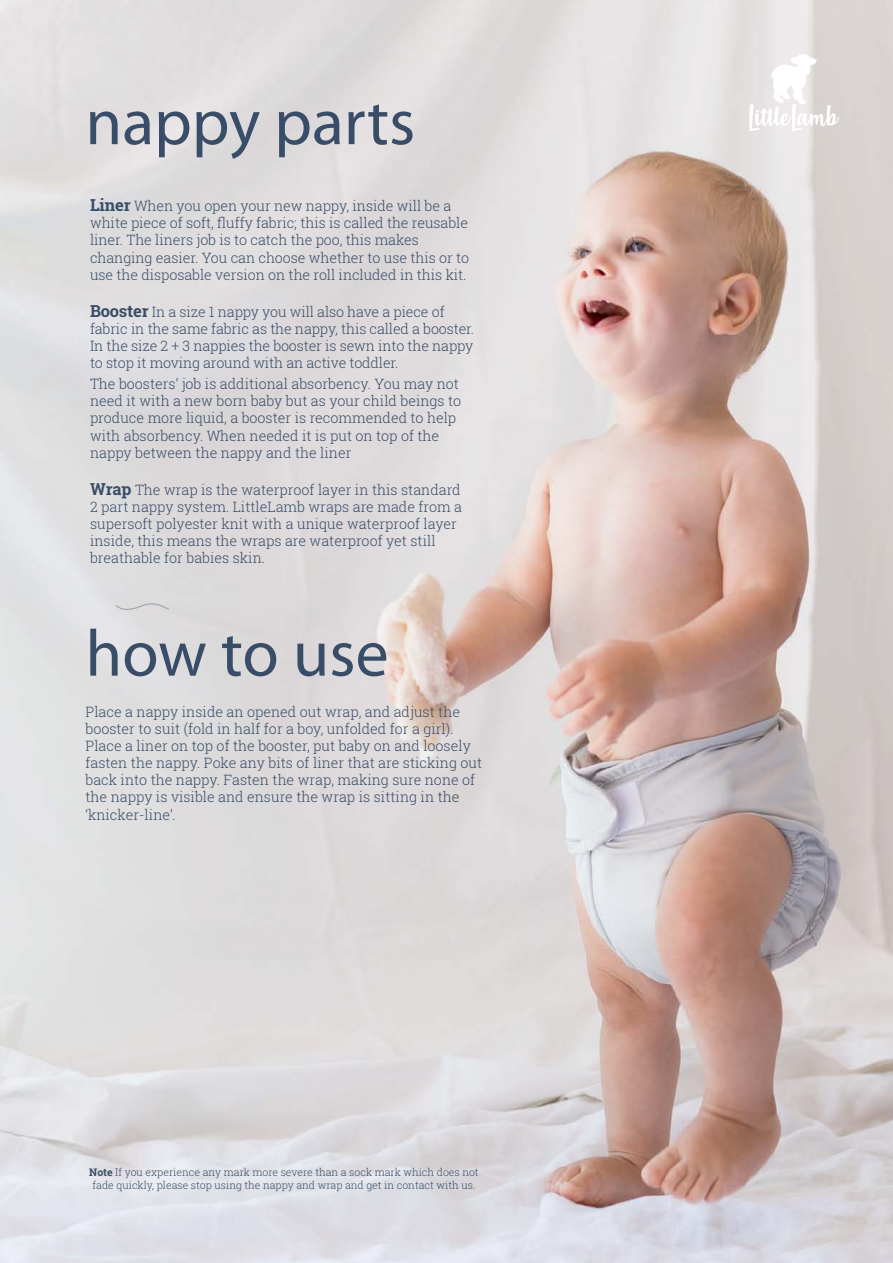
<style>
.page{position:relative;width:893px;height:1263px;background:#fff}
.page>*{position:absolute;margin:0;border:0;box-sizing:border-box;transform-origin:0 0}
.t1{font:66.15px "Myriad Pro";color:#394d68}
.t2{font:300 14.25px/17.1px "Roboto Slab";color:#394d68}
.t3{font:300 10.5px/12.6px "Roboto Slab";color:#394d68;text-align:center}
.s1{font-weight:700;font-size:16.5px}
.s2{font-weight:700}
</style>
<div class="page">
<img style="left:0;top:0;width:893px;height:1263px">
<svg style="left:115px;top:600px;width:55px;height:11px"></svg>
<svg style="left:749px;top:54px;width:90px;height:77px"></svg>
<h1 class="t1" style="left:86px;top:81px;width:331px">nappy parts</h1>
<p class="t2" style="left:90px;top:197px;width:381px"><span class="s1">Liner</span> When you open your new nappy, inside will be a white piece of soft, fluffy fabric; this is called the reusable liner. The liners job is to catch the poo, this makes changing easier. You can choose whether to use this or to use the disposable version on the roll included in this kit.</p>
<p class="t2" style="left:90px;top:302px;width:386px"><span class="s1">Booster</span> In a size 1 nappy you will also have a piece of fabric in the same fabric as the nappy, this called a booster.<br>In the size 2 + 3 nappies the booster is sewn into the nappy to stop it moving around with an active toddler.</p>
<p class="t2" style="left:90px;top:375px;width:373px">The boosters’ job is additional absorbency. You may not need it with a new born baby but as your child beings to produce more liquid, a booster is recommended to help with absorbency. When needed it is put on top of the nappy between the nappy and the liner</p>
<p class="t2" style="left:90px;top:480px;width:374px"><span class="s1">Wrap</span> The wrap is the waterproof layer in this standard 2 part nappy system. LittleLamb wraps are made from a supersoft polyester knit with a unique waterproof layer inside, this means the wraps are waterproof yet still breathable for babies skin.</p>
<h1 class="t1" style="left:86px;top:613px;width:305px">how to use</h1>
<p class="t2" style="left:86px;top:703px;width:398px">Place a nappy inside an opened out wrap, and adjust the booster to suit (fold in half for a boy, unfolded for a girl).<br>Place a liner on top of the booster, put baby on and loosely fasten the nappy. Poke any bits of liner that are sticking out back into the nappy. Fasten the wrap, making sure none of the nappy is visible and ensure the wrap is sitting in the ‘knicker-line’.</p>
<p class="t3" style="left:89px;top:1166px;width:391px"><span class="s2">Note</span> If you experience any mark more severe than a sock mark which does not fade quickly, please stop using the nappy and wrap and get in contact with us.</p>
</div>
